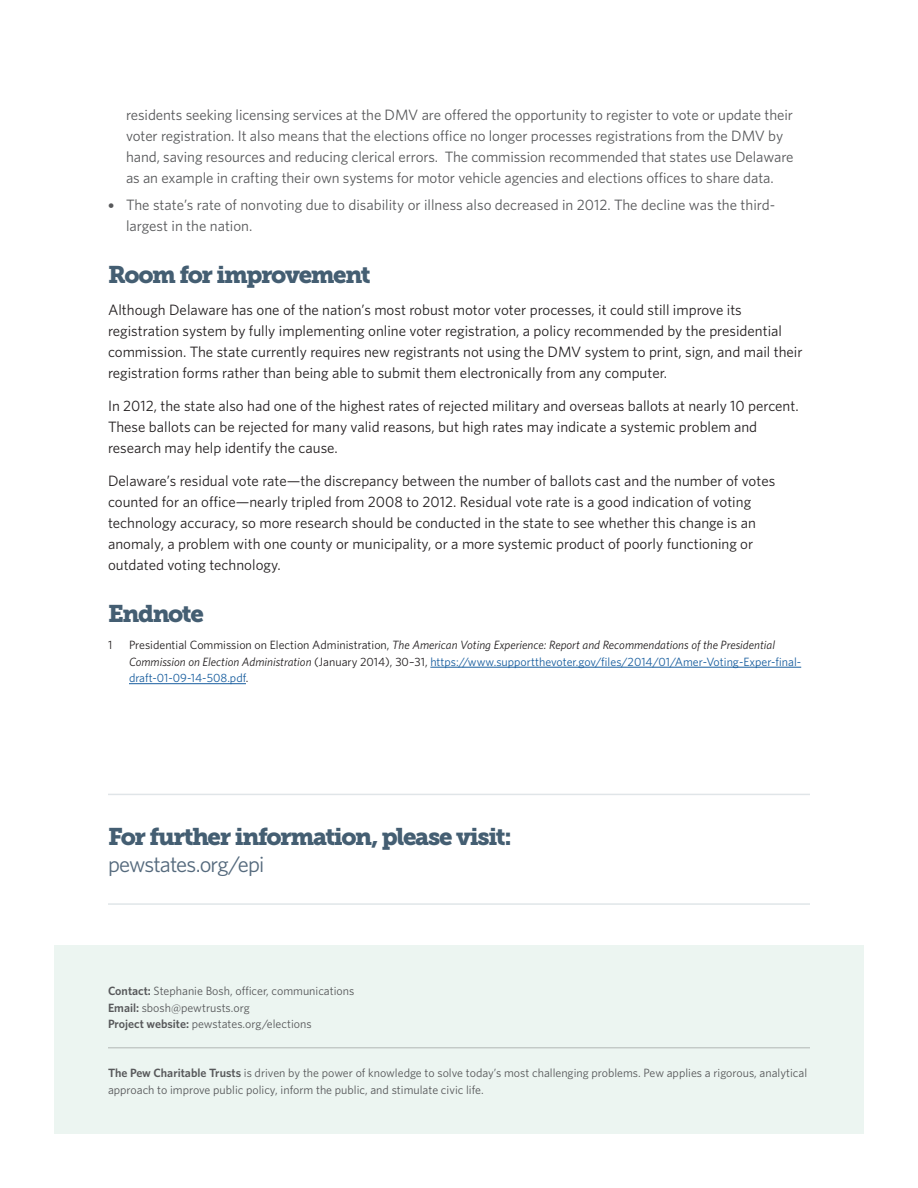
<style>
.page{position:relative;width:918px;height:1188px;background:#fff}
.page>*{position:absolute;margin:0;border:0;box-sizing:border-box;transform-origin:0 0}
.t1{font:24px "Museo Slab 900";letter-spacing:-.055em;color:#445e72}
.Footer_website{font:22.5px "Whitney";letter-spacing:-.04em;color:#556a7d}
.Body{font:15px/21px "Whitney";color:#231f20}
.t2{font:15px/21px "Whitney";letter-spacing:-.005em;color:#57585a}
.Footer_text{font:12px/16.5px "Whitney";color:#57585a}
.t3{font:italic 12px/16.5px "Whitney";color:#231f20}
.t4{font:12px "Whitney";color:#231f20}
.s1{font-family:"Museo Sans 500"}
.s2{font-style:normal}
.s3{font-style:normal;color:#175d9e}
.s4{font-weight:600}
</style>
<div class="page">
<hr style="left:430px;top:667px;width:371px;height:1px;background:#175d9e">
<hr style="left:129px;top:683px;width:117px;height:1px;background:#175d9e">
<div style="left:54px;top:945px;width:810px;height:189px;background:#ecf5f1"></div>
<hr style="left:108px;top:794px;width:702px;height:1px;background:#305469">
<hr style="left:108px;top:903px;width:702px;height:2px;background:#305469">
<hr style="left:108px;top:1047px;width:702px;height:1px;background:#231f20">
<p class="t2" style="left:126px;top:104px;width:669px">residents seeking licensing services at the DMV are offered the opportunity to register to vote or update their voter registration. It also means that the elections office no longer processes registrations from the DMV by hand, saving resources and reducing clerical errors. The commission recommended that states use Delaware as an example in crafting their own systems for motor vehicle agencies and elections offices to share data.</p>
<p class="t2" style="left:126px;top:194px;width:651px;text-indent:-18px"><span class="s1">•</span> The state’s rate of nonvoting due to disability or illness also decreased in 2012. The decline was the third&shy;largest in the nation.</p>
<h1 class="t1" style="left:108px;top:261px;width:264px">Room for improvement</h1>
<p class="Body" style="left:108px;top:299px;width:696px">Although Delaware has one of the nation’s most robust motor voter processes, it could still improve its registration system by fully implementing online voter registration, a policy recommended by the presidential commission. The state currently requires new registrants not using the DMV system to print, sign, and mail their registration forms rather than being able to submit them electronically from any computer.</p>
<p class="Body" style="left:108px;top:395px;width:692px">In 2012, the state also had one of the highest rates of rejected military and overseas ballots at nearly 10 percent.<br>These ballots can be rejected for many valid reasons, but high rates may indicate a systemic problem and research may help identify the cause.</p>
<p class="Body" style="left:108px;top:470px;width:669px">Delaware’s residual vote rate—the discrepancy between the number of ballots cast and the number of votes counted for an office—nearly tripled from 2008 to 2012. Residual vote rate is a good indication of voting technology accuracy, so more research should be conducted in the state to see whether this change is an anomaly, a problem with one county or municipality, or a more systemic product of poorly functioning or outdated voting technology.</p>
<h1 class="t1" style="left:108px;top:600px;width:97px">Endnote</h1>
<p class="t4" style="left:108px;top:637px;width:6px">1</p>
<p class="t3" style="left:129px;top:637px;width:674px"><span class="s2">Presidential Commission on Election Administration,</span> The American Voting Experience: Report and Recommendations of the Presidential<br>Commission on Election Administration <span class="s2">(January 2014), 30–31,</span> <span class="s3">https://www.supportthevoter.gov/files/2014/01/Amer-Voting-Exper-final&shy;draft-01-09-14-508.pdf</span><span class="s2">.</span></p>
<h1 class="t1" style="left:108px;top:823px;width:405px">For further information, please visit:</h1>
<p class="Footer_website" style="left:108px;top:850px;width:158px">pewstates.org/epi</p>
<p class="Footer_text" style="left:108px;top:982px;width:248px"><span class="s4">Contact:</span> Stephanie Bosh, officer, communications<br><span class="s4">Email:</span> sbosh@pewtrusts.org<br><span class="s4">Project website:</span> pewstates.org/elections</p>
<p class="Footer_text" style="left:108px;top:1064px;width:701px"><span class="s4">The Pew Charitable Trusts</span> is driven by the power of knowledge to solve today’s most challenging problems. Pew applies a rigorous, analytical approach to improve public policy, inform the public, and stimulate civic life.</p>
</div>
